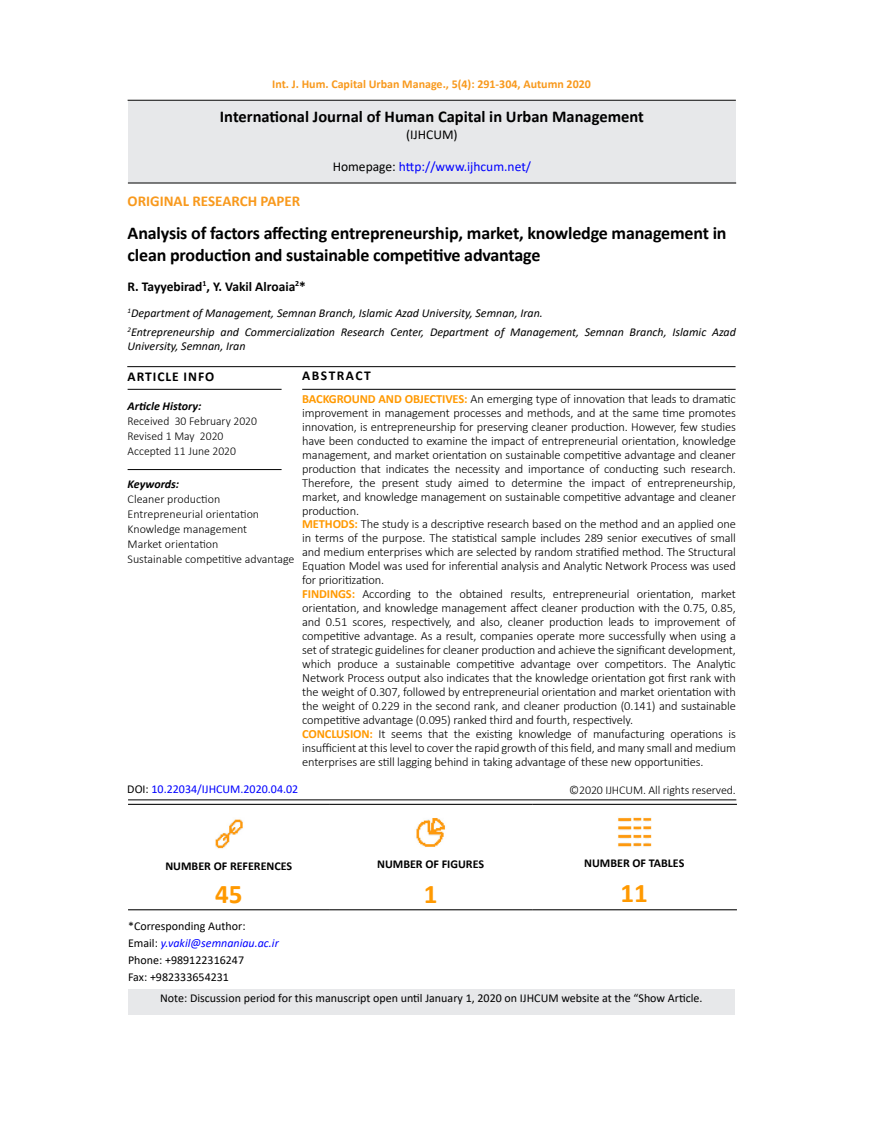
<style>
.page{position:relative;width:872px;height:1127px;background:#fff}
.page>*{position:absolute;margin:0;border:0;box-sizing:border-box;transform-origin:0 0}
.t1{font:700 27px "Calibri";color:#f90}
.t2{font:700 18px/21.6px "Calibri";letter-spacing:-.01em;color:#000}
.t3{font:700 16.5px "Calibri";color:#000}
.t4{font:700 15px "Calibri";color:#f8991d}
.t5{font:13.5px "Calibri";color:#00f}
.t6{font:700 13.5px "Calibri";color:#000}
.t7{font:700 13.5px "Calibri";letter-spacing:.07em;color:#000}
.t8{font:13.5px "Calibri";color:#000}
.t9{font:700 13.5px "Calibri";letter-spacing:.11em;color:#000}
.t10{font:300 12.45px/14px "Calibri";letter-spacing:-.01em;color:#000}
.t11{font:300 12px/15px "Calibri";color:#000}
.t12{font:italic 12px/18.6px "Calibri";color:#000}
.t13{font:12px/17.2px "Calibri";color:#000}
.t14{font:700 12px "Calibri";color:#f8991d}
.t15{font:700 12px "Calibri";color:#000}
.t16{font:12px "Calibri";color:#00f}
.t17{font:italic 700 12px "Calibri";color:#000}
.s1{color:#000}
.s2{font-weight:700;color:#f90}
.s3{font-style:italic;color:#00f}
</style>
<div class="page">
<hr style="left:128px;top:100px;width:608px;height:1px;background:#000">
<div style="left:128px;top:101px;width:608px;height:82px;background:#e7e8ea"></div>
<hr style="left:128px;top:389px;width:153px;height:1px;background:#000">
<hr style="left:302px;top:389px;width:433px;height:1px;background:#000">
<hr style="left:128px;top:469px;width:153px;height:1px;background:#000">
<hr style="left:127px;top:366px;width:608px;height:1px;background:#000">
<hr style="left:128px;top:799px;width:608px;height:1px;background:#000">
<hr style="left:128px;top:183px;width:608px;height:1px;background:#000">
<hr style="left:128px;top:804px;width:201px;height:1px;background:#000">
<hr style="left:329px;top:804px;width:203px;height:1px;background:#000">
<hr style="left:532px;top:804px;width:205px;height:1px;background:#000">
<hr style="left:128px;top:909px;width:201px;height:1px;background:#000">
<hr style="left:329px;top:909px;width:203px;height:1px;background:#000">
<hr style="left:532px;top:909px;width:205px;height:1px;background:#000">
<img style="left:215px;top:819px;width:28px;height:30px">
<img style="left:416px;top:818px;width:30px;height:29px">
<img style="left:618px;top:817px;width:33px;height:30px">
<div style="left:128px;top:989px;width:607px;height:25px;background:#e7e8ea"></div>
<p class="t14" style="left:272px;top:75px;width:320px">Int. J. Hum. Capital Urban Manage., 5(4): 291-304, Autumn 2020</p>
<h3 class="t3" style="left:220px;top:105px;width:425px">International Journal of Human Capital in Urban Management</h3>
<p class="t8" style="left:406px;top:125px;width:53px">(IJHCUM)</p>
<p class="t5" style="left:333px;top:157px;width:200px"><span class="s1">Homepage:</span> http://www.ijhcum.net/</p>
<p class="t4" style="left:128px;top:190px;width:174px">ORIGINAL RESEARCH PAPER</p>
<h2 class="t2" style="left:128px;top:222px;width:600px">Analysis of factors affecting entrepreneurship, market, knowledge management in clean production and sustainable competitive advantage</h2>
<p class="t6" style="left:128px;top:277px;width:180px">R. Tayyebirad<sup>1</sup>, Y. Vakil Alroaia<sup>2</sup>*</p>
<p class="t12" style="left:128px;top:303px;width:610px"><sup>1</sup>Department of Management, Semnan Branch, Islamic Azad University, Semnan, Iran.<br><sup>2</sup>Entrepreneurship and Commercialization Research Center, Department of Management, Semnan Branch, Islamic Azad</p>
<p class="t12" style="left:128px;top:336px;width:119px">University, Semnan, Iran</p>
<p class="t9" style="left:302px;top:366px;width:70px">ABSTRACT</p>
<p class="t7" style="left:128px;top:367px;width:88px">ARTICLE INFO</p>
<p class="t17" style="left:128px;top:398px;width:75px">Article History:</p>
<p class="t11" style="left:128px;top:414px;width:131px">Received 30 February 2020<br>Revised 1 May 2020<br>Accepted 11 June 2020</p>
<p class="t17" style="left:128px;top:475px;width:53px">Keywords:</p>
<p class="t11" style="left:128px;top:491px;width:168px">Cleaner production<br>Entrepreneurial orientation<br>Knowledge management<br>Market orientation<br>Sustainable competitive advantage</p>
<p class="t10" style="left:302px;top:392px;width:435px"><span class="s2">BACKGROUND AND OBJECTIVES:</span> An emerging type of innovation that leads to dramatic improvement in management processes and methods, and at the same time promotes innovation, is entrepreneurship for preserving cleaner production. However, few studies have been conducted to examine the impact of entrepreneurial orientation, knowledge management, and market orientation on sustainable competitive advantage and cleaner production that indicates the necessity and importance of conducting such research.<br>Therefore, the present study aimed to determine the impact of entrepreneurship, market, and knowledge management on sustainable competitive advantage and cleaner production.<br><span class="s2">METHODS:</span> The study is a descriptive research based on the method and an applied one in terms of the purpose. The statistical sample includes 289 senior executives of small and medium enterprises which are selected by random stratified method. The Structural Equation Model was used for inferential analysis and Analytic Network Process was used for prioritization.<br><span class="s2">FINDINGS:</span> According to the obtained results, entrepreneurial orientation, market orientation, and knowledge management affect cleaner production with the 0.75, 0.85, and 0.51 scores, respectively, and also, cleaner production leads to improvement of competitive advantage. As a result, companies operate more successfully when using a set of strategic guidelines for cleaner production and achieve the significant development, which produce a sustainable competitive advantage over competitors. The Analytic Network Process output also indicates that the knowledge orientation got first rank with the weight of 0.307, followed by entrepreneurial orientation and market orientation with the weight of 0.229 in the second rank, and cleaner production (0.141) and sustainable competitive advantage (0.095) ranked third and fourth, respectively.<br><span class="s2">CONCLUSION:</span> It seems that the existing knowledge of manufacturing operations is insufficient at this level to cover the rapid growth of this field, and many small and medium enterprises are still lagging behind in taking advantage of these new opportunities.</p>
<p class="t11" style="left:569px;top:782px;width:168px">©2020 IJHCUM. All rights reserved.</p>
<p class="t16" style="left:127px;top:781px;width:172px"><span class="s1">DOI:</span> 10.22034/IJHCUM.2020.04.02</p>
<p class="t15" style="left:165px;top:857px;width:128px">NUMBER OF REFERENCES</p>
<h1 class="t1" style="left:215px;top:875px;width:29px">45</h1>
<p class="t13" style="left:128px;top:917px;width:152px">*Corresponding Author:<br>Email: <span class="s3">y.vakil@semnaniau.ac.ir<br></span>Phone: +989122316247<br>Fax: +982333654231</p>
<p class="t15" style="left:377px;top:855px;width:108px">NUMBER OF FIGURES</p>
<h1 class="t1" style="left:424px;top:875px;width:15px">1</h1>
<p class="t15" style="left:584px;top:854px;width:102px">NUMBER OF TABLES</p>
<h1 class="t1" style="left:620px;top:874px;width:29px">11</h1>
<p class="t13" style="left:160px;top:989px;width:544px">Note: Discussion period for this manuscript open until January 1, 2020 on IJHCUM website at the “Show Article.</p>
</div>
